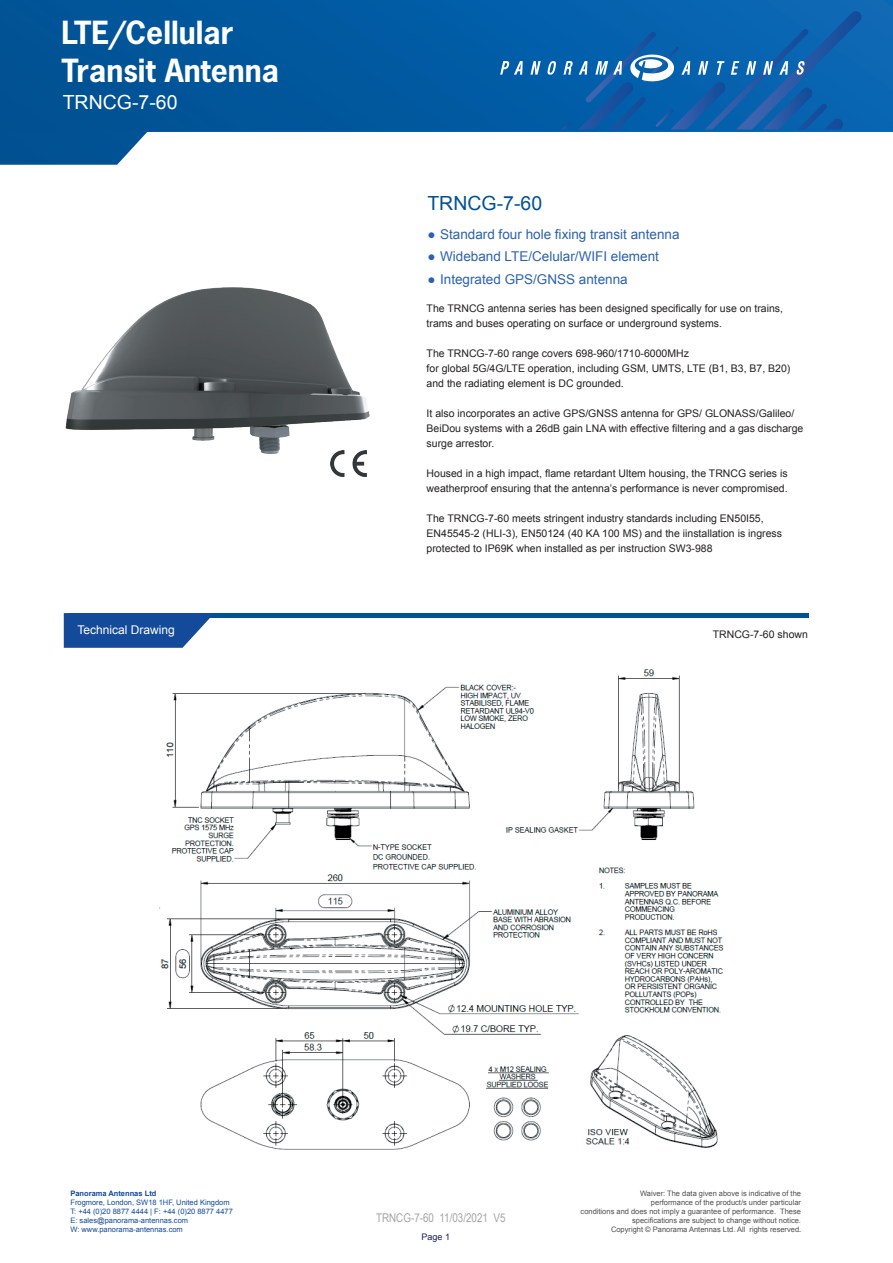
<style>
.page{position:relative;width:893px;height:1263px;background:#fff}
.page>*{position:absolute;margin:0;border:0;box-sizing:border-box;transform-origin:0 0}
.t1{font:700 30px/38.7px "News Gothic Std";color:#fff}
.t2{font:19.5px "Arial";color:#fff}
.t3{font:19.5px "Arial";color:#015294}
.t4{font:13.5px "Arial";color:#2c62ad}
.t5{font:12px "Arial Narrow";color:#a7a3a3}
.t6{font:12px "Arial";color:#fff}
.t7{font:10.5px/15px "Arial";color:#231f20}
.t8{font:9px "Arial";color:#201f5e}
.t9{font:7.5px/9px "Arial";color:#4e4f50;text-align:right}
.t10{font:7.5px/9px "Arial";color:#134a9a}
.t11{font:700 7.5px "Arial";color:#134a9a}
.s1{font-family:"Myriad Pro";font-size:9px}
</style>
<div class="page">
<img style="left:0;top:0;width:893px;height:131px">
<svg style="left:547px;top:11px;width:315px;height:119px;background:#1365af"></svg>
<svg style="left:530px;top:61px;width:11px;height:14px"></svg>
<svg style="left:500px;top:60px;width:23px;height:15px"></svg>
<img style="left:0;top:130px;width:149px;height:35px">
<hr style="left:69px;top:613px;width:739px;height:4px;background:#015294">
<svg style="left:64px;top:613px;width:150px;height:35px;background:#2c5da4"></svg>
<img style="left:65px;top:287px;width:305px;height:167px">
<img style="left:160px;top:669px;width:564px;height:481px">
<img style="left:331px;top:451px;width:35px;height:25px">
<h1 class="t1" style="left:62px;top:12px;width:219px">LTE/Cellular<br>Transit Antenna</h1>
<h2 class="t2" style="left:63px;top:89px;width:116px">TRNCG-7-60</h2>
<p class="t6" style="left:78px;top:621px;width:99px">Technical Drawing</p>
<h2 class="t3" style="left:427px;top:190px;width:116px">TRNCG-7-60</h2>
<p class="t4" style="left:427px;top:225px;width:254px">● Standard four hole fixing transit antenna</p>
<p class="t4" style="left:427px;top:248px;width:233px">● Wideband LTE/Celular/WIFI element</p>
<p class="t4" style="left:427px;top:270px;width:202px">● Integrated GPS/GNSS antenna</p>
<p class="t7" style="left:427px;top:301px;width:358px">The TRNCG antenna series has been designed specifically for use on trains, trams and buses operating on surface or underground systems.</p>
<p class="t7" style="left:427px;top:346px;width:365px">The TRNCG-7-60 range covers 698-960/1710-6000MHz<br>for global 5G/4G/LTE operation, including GSM, UMTS, LTE (B1, B3, B7, B20) and the radiating element is DC grounded.</p>
<p class="t7" style="left:427px;top:406px;width:378px">It also incorporates an active GPS/GNSS antenna for GPS/ GLONASS/Galileo/<br>BeiDou systems with a 26dB gain LNA with effective filtering and a gas discharge surge arrestor.</p>
<p class="t7" style="left:427px;top:466px;width:363px">Housed in a high impact, flame retardant Ultem housing, the TRNCG series is weatherproof ensuring that the antenna’s performance is never compromised.</p>
<p class="t7" style="left:427px;top:511px;width:357px">The TRNCG-7-60 meets stringent industry standards including EN50I55,<br>EN45545-2 (HLI-3), EN50124 (40 KA 100 MS) and the iinstallation is ingress protected to IP69K when installed as per instruction SW3-988</p>
<p class="t7" style="left:713px;top:627px;width:97px">TRNCG-7-60 shown</p>
<p class="t11" style="left:70px;top:1188px;width:87px">Panorama Antennas Ltd</p>
<p class="t10" style="left:70px;top:1198px;width:164px">Frogmore, London, SW18 1HF, United Kingdom T: +44 (0)20 8877 4444 | F: +44 (0)20 8877 4477<br>E: sales@panorama-antennas.com<br>W: www.panorama-antennas.com</p>
<p class="t5" style="left:376px;top:1209px;width:131px">TRNCG-7-60 11/03/2021 V5</p>
<p class="t8" style="left:421px;top:1231px;width:30px">Page 1</p>
<p class="t9" style="left:581px;top:1189px;width:222px">Waiver: The data given above is indicative of the<br>performance of the product/s under particular<br>conditions and does not imply a guarantee of performance. These specifications are subject to change without notice.<br>Copyright © Panorama Antennas Ltd. All rights reserved<span class="s1">.</span></p>
</div>
